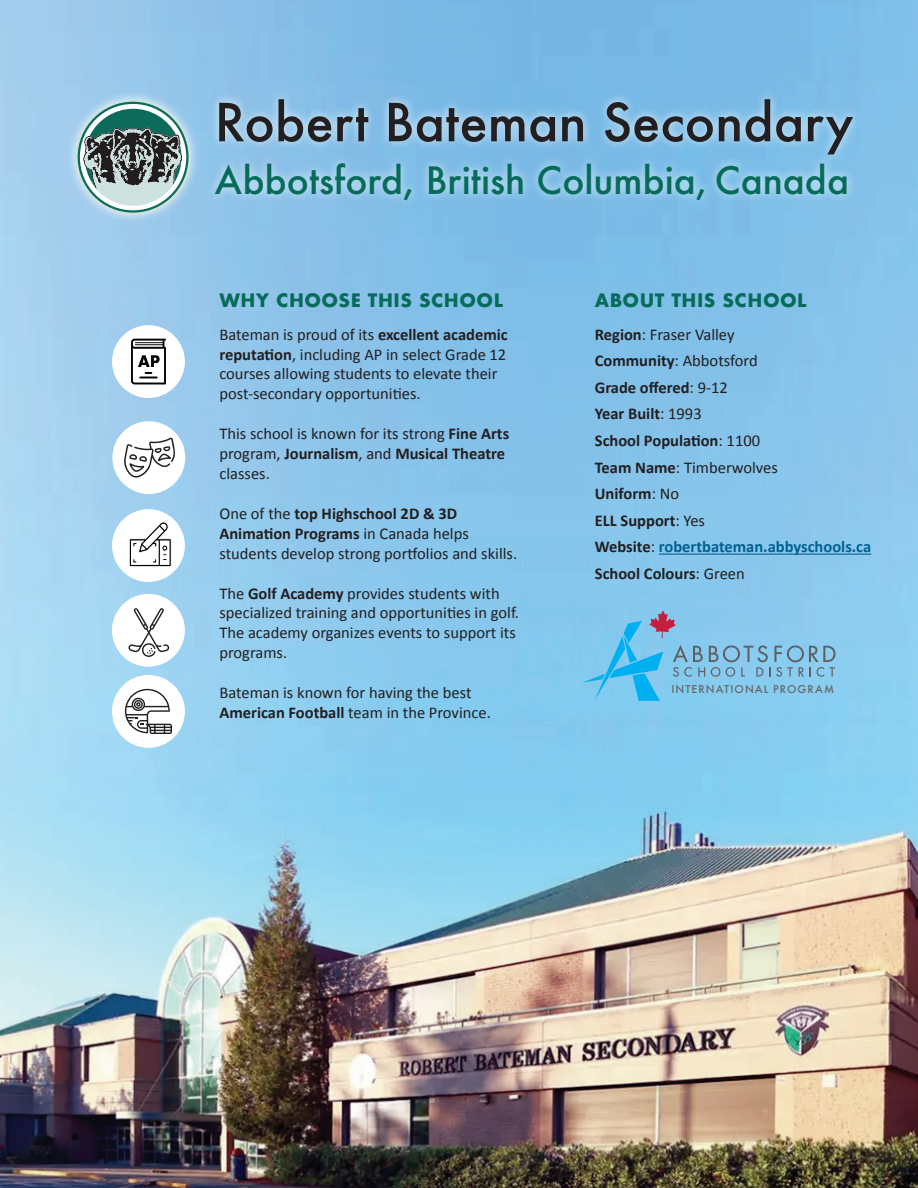
<style>
.page{position:relative;width:918px;height:1188px;background:#fff}
.page>*{position:absolute;margin:0;border:0;box-sizing:border-box;transform-origin:0 0}
.t1{font:500 51px "Futura";color:#231f20}
.t2{font:500 36.75px "Futura";color:#066b59}
.t3{font:700 18px "Futura";letter-spacing:.025em;color:#066b59}
.t4{font:16.5px/19.8px "Calibri";color:#231f20}
.t5{font:700 16.5px/26.5px "Calibri";color:#231f20}
.t6{font:500 10.5px "Futura";letter-spacing:.1em;color:#666}
.s1{font-weight:400}
.s2{color:#006191}
.s3{font-weight:700}
</style>
<div class="page">
<img style="left:0;top:0;width:918px;height:1188px">
<div style="left:206px;top:89px;width:655px;height:120px;background:#fff;opacity:.75"></div>
<hr style="left:659px;top:554px;width:212px;height:1px;background:#006191">
<div style="left:112px;top:509px;width:73px;height:73px;background:#fff;border-radius:50%"></div>
<div style="left:112px;top:594px;width:73px;height:73px;background:#fff;border-radius:50%"></div>
<div style="left:112px;top:325px;width:73px;height:73px;background:#fff;border-radius:50%"></div>
<svg style="left:131px;top:339px;width:35px;height:45px"></svg>
<svg style="left:582px;top:610px;width:254px;height:91px;background:#7cc0e5"></svg>
<div style="left:66px;top:90px;width:135px;height:135px;background:#fff;opacity:.75"></div>
<svg style="left:75px;top:99px;width:116px;height:116px"></svg>
<svg style="left:78px;top:102px;width:111px;height:111px"></svg>
<div style="left:80px;top:104px;width:106px;height:106px;background:#fff;border-radius:50%"></div>
<svg style="left:83px;top:109px;width:99px;height:97px;background:#7b9492"></svg>
<svg style="left:128px;top:608px;width:42px;height:49px"></svg>
<svg style="left:129px;top:522px;width:43px;height:45px"></svg>
<div style="left:112px;top:421px;width:73px;height:73px;background:#fff;border-radius:50%"></div>
<svg style="left:124px;top:438px;width:51px;height:40px"></svg>
<div style="left:112px;top:675px;width:73px;height:73px;background:#fff;border-radius:50%"></div>
<svg style="left:125px;top:689px;width:47px;height:45px"></svg>
<h1 class="t1" style="left:215px;top:87px;width:640px">Robert Bateman Secondary</h1>
<h2 class="t2" style="left:215px;top:155px;width:636px">Abbotsford, British Columbia, Canada</h2>
<p class="t3" style="left:595px;top:287px;width:214px">ABOUT THIS SCHOOL</p>
<p class="t5" style="left:595px;top:321px;width:278px">Region<span class="s1">: Fraser Valley<br></span>Community<span class="s1">: Abbotsford<br></span>Grade offered<span class="s1">: 9-12<br></span>Year Built<span class="s1">: 1993<br></span>School Population<span class="s1">: 1100<br></span>Team Name<span class="s1">: Timberwolves<br></span>Uniform<span class="s1">: No<br></span>ELL Support<span class="s1">: Yes<br></span>Website<span class="s1">:</span> <span class="s2">robertbateman.abbyschools.ca<br></span>School Colours<span class="s1">: Green</span></p>
<p class="t3" style="left:219px;top:287px;width:285px">WHY CHOOSE THIS SCHOOL</p>
<p class="t4" style="left:219px;top:324px;width:290px">Bateman is proud of its <span class="s3">excellent academic reputation</span>, including AP in select Grade 12 courses allowing students to elevate their post-secondary opportunities.</p>
<p class="t4" style="left:219px;top:423px;width:291px">This school is known for its strong <span class="s3">Fine Arts </span>program, <span class="s3">Journalism</span>, and <span class="s3">Musical Theatre </span>classes.</p>
<p class="t4" style="left:219px;top:503px;width:299px">One of the <span class="s3">top Highschool 2D &amp; 3D<br>Animation Programs</span> in Canada helps students develop strong portfolios and skills.</p>
<p class="t4" style="left:219px;top:582px;width:301px">The <span class="s3">Golf Academy</span> provides students with specialized training and opportunities in golf.<br>The academy organizes events to support its programs.</p>
<p class="t4" style="left:219px;top:682px;width:273px">Bateman is known for having the best<br><span class="s3">American Football</span> team in the Province.</p>
<p class="t6" style="left:671px;top:682px;width:164px">INTERNATIONAL PROGRAM</p>
</div>
